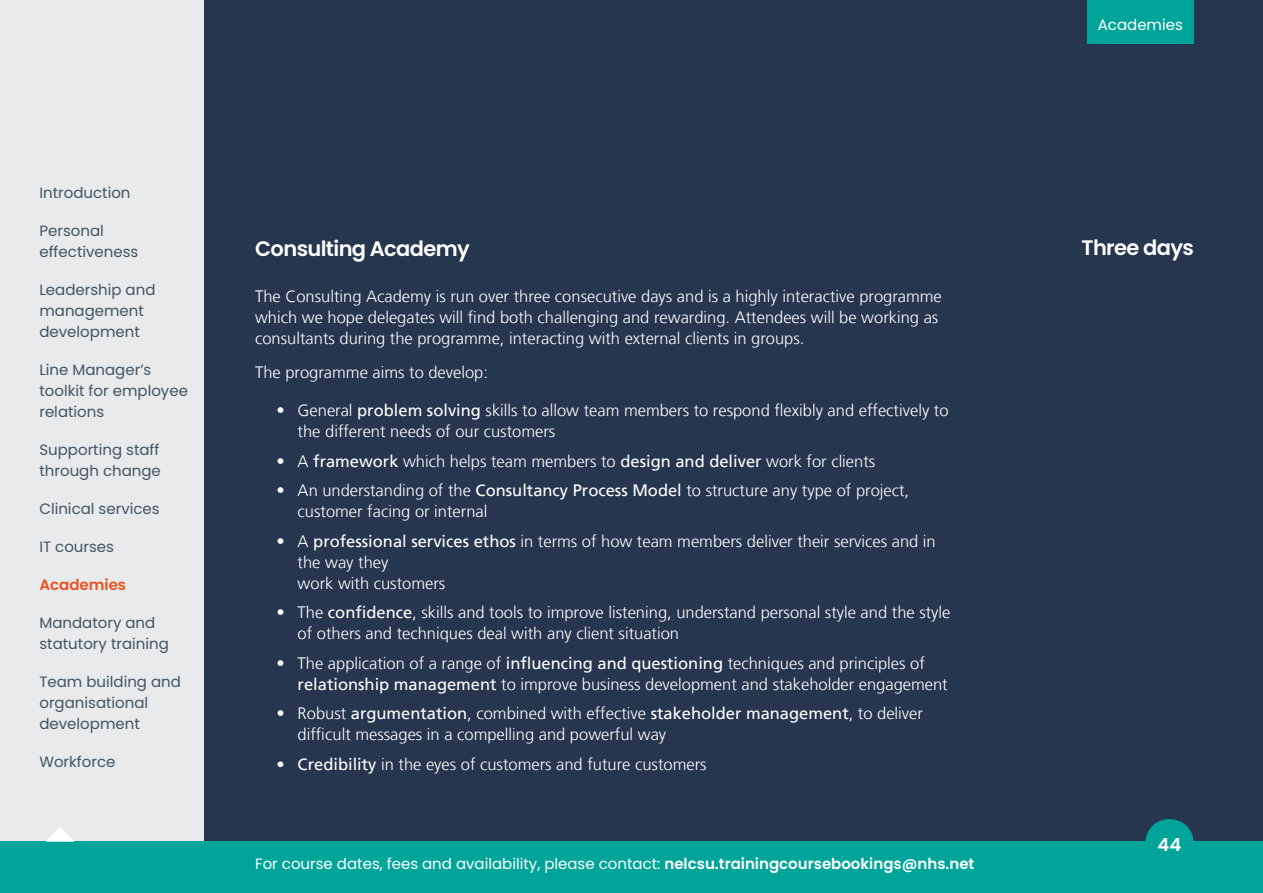
<style>
.page{position:relative;width:1263px;height:893px;background:#fff}
.page>*{position:absolute;margin:0;border:0;box-sizing:border-box;transform-origin:0 0}
.t1{font:600 21px "Poppins";letter-spacing:-.03em;color:#fff}
.t2{font:600 18px "Poppins";color:#fff}
.t3{font:300 16.5px/21px "Frutiger LT";color:#fff}
.t4{font:15px/21px "Poppins";color:#425563}
.t5{font:15px "Poppins";color:#fff}
.t6{font:600 15px "Poppins";color:#e95324}
.s1{font-weight:400}
.s2{font-weight:600}
</style>
<div class="page">
<div style="left:203px;top:0;width:1060px;height:842px;background:#27364f"></div>
<div style="left:0;top:0;width:204px;height:893px;background:#e8eaec"></div>
<div style="left:1087px;top:0;width:106px;height:44px;background:#00a499"></div>
<div style="left:0;top:842px;width:1263px;height:51px;background:#00a499"></div>
<svg style="left:1145px;top:819px;width:49px;height:23px"></svg>
<svg style="left:46px;top:827px;width:28px;height:15px"></svg>
<p class="t4" style="left:39px;top:183px;width:93px">Introduction</p>
<p class="t4" style="left:39px;top:221px;width:100px">Personal effectiveness</p>
<p class="t4" style="left:39px;top:280px;width:118px">Leadership and management development</p>
<p class="t4" style="left:39px;top:360px;width:150px">Line Manager’s toolkit for employee relations</p>
<p class="t4" style="left:39px;top:440px;width:123px">Supporting staff through change</p>
<p class="t4" style="left:39px;top:499px;width:122px">Clinical services</p>
<p class="t4" style="left:39px;top:537px;width:76px">IT courses</p>
<p class="t6" style="left:39px;top:576px;width:88px">Academies</p>
<p class="t4" style="left:39px;top:613px;width:131px">Mandatory and statutory training</p>
<p class="t4" style="left:39px;top:672px;width:143px">Team building and organisational development</p>
<p class="t4" style="left:39px;top:752px;width:78px">Workforce</p>
<p class="t1" style="left:255px;top:236px;width:216px">Consulting Academy</p>
<p class="t3" style="left:255px;top:286px;width:688px">The Consulting Academy is run over three consecutive days and is a highly interactive programme which we hope delegates will find both challenging and rewarding. Attendees will be working as consultants during the programme, interacting with external clients in groups.</p>
<p class="t3" style="left:255px;top:362px;width:234px">The programme aims to develop:</p>
<p class="t3" style="left:298px;top:400px;width:652px;text-indent:-21px">• General <span class="s1">problem solving</span> skills to allow team members to respond flexibly and effectively to the different needs of our customers</p>
<p class="t3" style="left:276px;top:451px;width:600px">• A <span class="s1">framework</span> which helps team members to <span class="s1">design and deliver</span> work for clients</p>
<p class="t3" style="left:298px;top:480px;width:613px;text-indent:-21px">• An understanding of the <span class="s1">Consultancy Process Model</span> to structure any type of project, customer facing or internal</p>
<p class="t3" style="left:298px;top:531px;width:640px;text-indent:-21px">• A <span class="s1">professional services ethos</span> in terms of how team members deliver their services and in the way they<br>work with customers</p>
<p class="t3" style="left:298px;top:602px;width:654px;text-indent:-21px">• The <span class="s1">confidence</span>, skills and tools to improve listening, understand personal style and the style of others and techniques deal with any client situation</p>
<p class="t3" style="left:298px;top:653px;width:652px;text-indent:-21px">• The application of a range of <span class="s1">influencing and questioning</span> techniques and principles of <span class="s1">relationship management</span> to improve business development and stakeholder engagement</p>
<p class="t3" style="left:298px;top:703px;width:627px;text-indent:-21px">• Robust <span class="s1">argumentation</span>, combined with effective <span class="s1">stakeholder management</span>, to deliver difficult messages in a compelling and powerful way</p>
<p class="t3" style="left:276px;top:754px;width:432px"><span class="s1">• Credibility</span> in the eyes of customers and future customers</p>
<p class="t5" style="left:255px;top:855px;width:721px">For course dates, fees and availability, please contact: <span class="s2">nelcsu.trainingcoursebookings@nhs.net</span></p>
<p class="t5" style="left:1098px;top:16px;width:87px">Academies</p>
<p class="t1" style="left:1081px;top:235px;width:114px">Three days</p>
<p class="t2" style="left:1157px;top:834px;width:25px">44</p>
</div>
